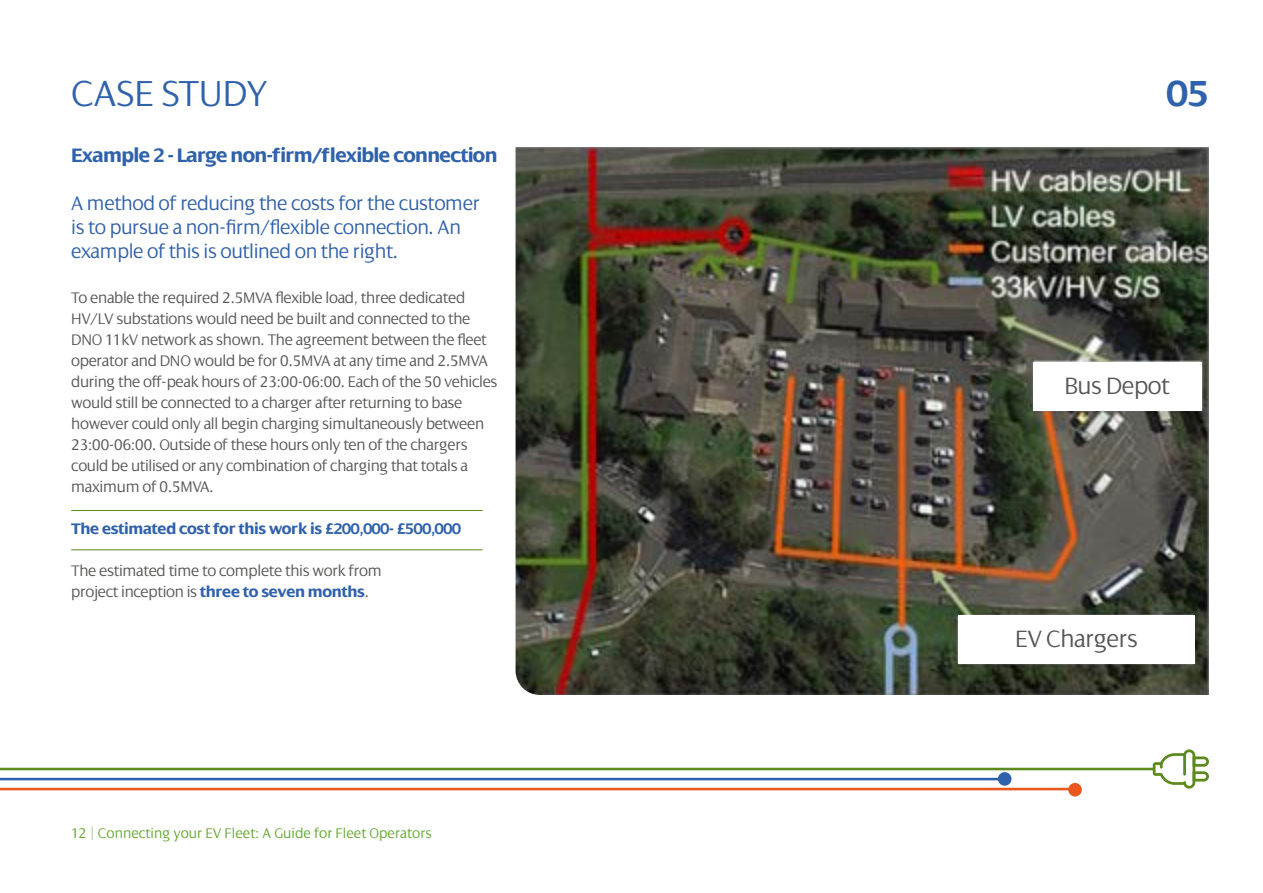
<style>
.page{position:relative;width:1263px;height:893px;background:#fff}
.page>*{position:absolute;margin:0;border:0;box-sizing:border-box;transform-origin:0 0}
.t1{font:300 39px "Dialog LT Pro";color:#3061ab}
.t2{font:700 39px "Dialog LT Pro";color:#3061ab}
.t3{font:300 25.5px "Dialog LT Pro";letter-spacing:-.02em;color:#575756}
.t4{font:300 21px/24px "Dialog LT Pro";letter-spacing:-.02em;color:#3061ab}
.t5{font:700 21px "Dialog LT Pro";letter-spacing:-.03em;color:#3061ab}
.t6{font:300 16.5px/21px "Dialog LT Pro";letter-spacing:-.02em;color:#575756}
.t7{font:700 16.5px "Dialog LT Pro";letter-spacing:-.02em;color:#3061ab}
.t8{font:300 15px "Dialog LT Pro";color:#62a730}
.s1{font-weight:700;color:#3061ab}
</style>
<div class="page">
<svg style="left:0;top:571px;width:1073px;height:220px"></svg>
<div style="left:998px;top:772px;width:13px;height:14px;background:#3061ab;border-radius:50%"></div>
<div style="left:1068px;top:783px;width:14px;height:13px;background:#ea581d;border-radius:50%"></div>
<svg style="left:1153px;top:749px;width:56px;height:40px"></svg>
<hr style="left:71px;top:510px;width:412px;height:1px;background:#5d8a1e">
<hr style="left:71px;top:550px;width:412px;height:1px;background:#5d8a1e">
<img style="left:516px;top:147px;width:693px;height:548px">
<div style="left:958px;top:615px;width:237px;height:49px;background:#fff"></div>
<div style="left:1033px;top:362px;width:168px;height:48px;background:#fff"></div>
<h1 class="t1" style="left:71px;top:73px;width:197px">CASE STUDY</h1>
<h1 class="t2" style="left:1167px;top:73px;width:44px">05</h1>
<p class="t5" style="left:71px;top:144px;width:428px">Example 2 - Large non-firm/flexible connection</p>
<p class="t4" style="left:71px;top:191px;width:410px">A method of reducing the costs for the customer is to pursue a non-firm/flexible connection. An example of this is outlined on the right.</p>
<p class="t6" style="left:71px;top:287px;width:428px">To enable the required 2.5MVA flexible load, three dedicated HV/LV substations would need be built and connected to the DNO 11kV network as shown. The agreement between the fleet operator and DNO would be for 0.5MVA at any time and 2.5MVA during the off-peak hours of 23:00-06:00. Each of the 50 vehicles would still be connected to a charger after returning to base however could only all begin charging simultaneously between 23:00-06:00. Outside of these hours only ten of the chargers could be utilised or any combination of charging that totals a maximum of 0.5MVA.</p>
<p class="t7" style="left:71px;top:519px;width:391px">The estimated cost for this work is £200,000- £500,000</p>
<p class="t6" style="left:71px;top:560px;width:312px">The estimated time to complete this work from project inception is <span class="s1">three to seven months</span>.</p>
<p class="t8" style="left:71px;top:825px;width:362px">12 | Connecting your EV Fleet: A Guide for Fleet Operators</p>
<h2 class="t3" style="left:1064px;top:371px;width:107px">Bus Depot</h2>
<h2 class="t3" style="left:1015px;top:625px;width:124px">EV Chargers</h2>
</div>
